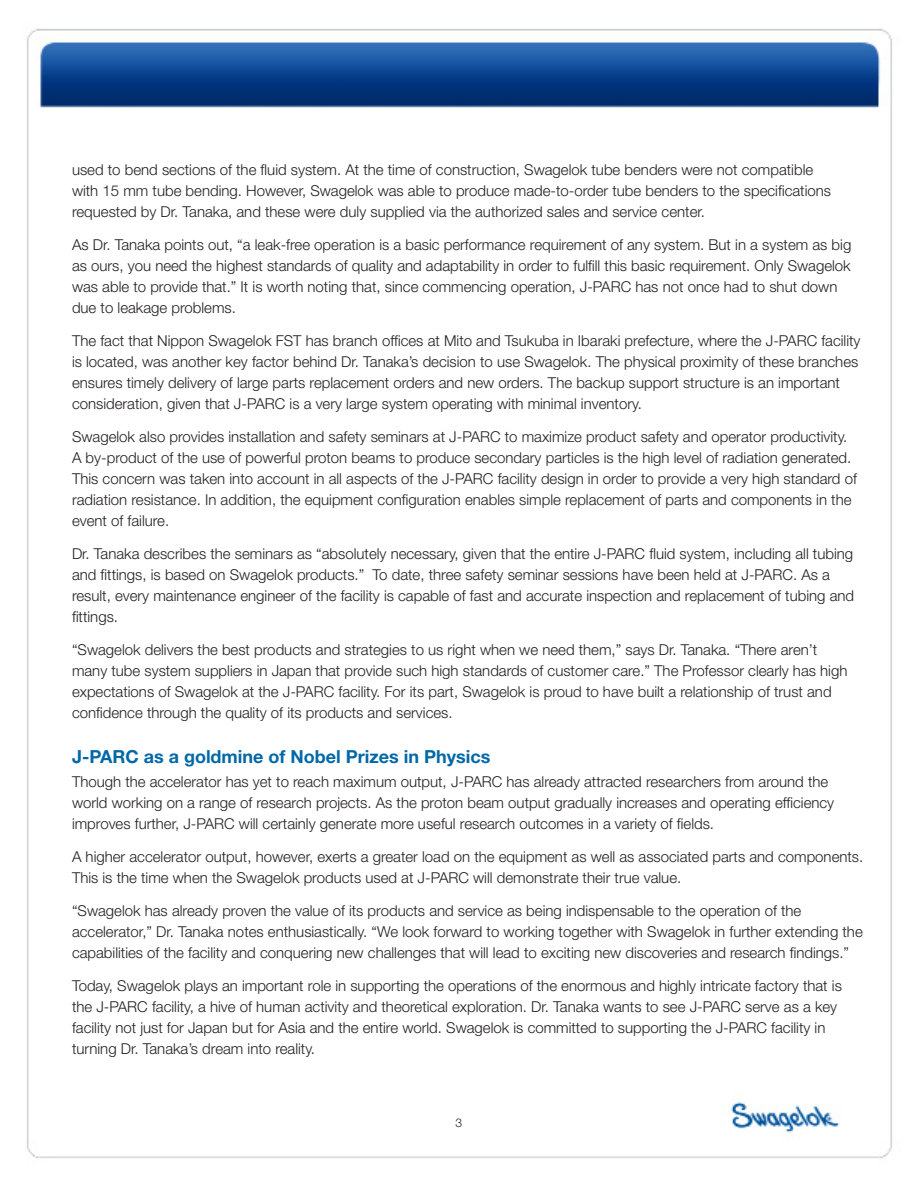
<style>
.page{position:relative;width:918px;height:1188px;background:#fff}
.page>*{position:absolute;margin:0;border:0;box-sizing:border-box;transform-origin:0 0}
.Paragraph_Header{font:700 18px "Helvetica Neue LT Std";color:#0068a9}
.Body_Copy{font:300 15px/21px "Helvetica Neue LT Std";color:#231f20}
.t1{font:300 12px "Helvetica Neue LT Std";color:#231f20}
</style>
<div class="page">
<img style="left:27px;top:28px;width:865px;height:1130px">
<p class="Body_Copy" style="left:72px;top:159px;width:761px">used to bend sections of the fluid system. At the time of construction, Swagelok tube benders were not compatible with 15 mm tube bending. However, Swagelok was able to produce made-to-order tube benders to the specifications requested by Dr. Tanaka, and these were duly supplied via the authorized sales and service center.</p>
<p class="Body_Copy" style="left:72px;top:234px;width:781px">As Dr. Tanaka points out, “a leak-free operation is a basic performance requirement of any system. But in a system as big as ours, you need the highest standards of quality and adaptability in order to fulfill this basic requirement. Only Swagelok was able to provide that.” It is worth noting that, since commencing operation, J-PARC has not once had to shut down due to leakage problems.</p>
<p class="Body_Copy" style="left:72px;top:330px;width:790px">The fact that Nippon Swagelok FST has branch offices at Mito and Tsukuba in Ibaraki prefecture, where the J-PARC facility is located, was another key factor behind Dr. Tanaka’s decision to use Swagelok. The physical proximity of these branches ensures timely delivery of large parts replacement orders and new orders. The backup support structure is an important consideration, given that J-PARC is a very large system operating with minimal inventory.</p>
<p class="Body_Copy" style="left:72px;top:426px;width:786px">Swagelok also provides installation and safety seminars at J-PARC to maximize product safety and operator productivity.<br>A by-product of the use of powerful proton beams to produce secondary particles is the high level of radiation generated.<br>This concern was taken into account in all aspects of the J-PARC facility design in order to provide a very high standard of radiation resistance. In addition, the equipment configuration enables simple replacement of parts and components in the event of failure.</p>
<p class="Body_Copy" style="left:72px;top:543px;width:784px">Dr. Tanaka describes the seminars as “absolutely necessary, given that the entire J-PARC fluid system, including all tubing and fittings, is based on Swagelok products.” To date, three safety seminar sessions have been held at J-PARC. As a result, every maintenance engineer of the facility is capable of fast and accurate inspection and replacement of tubing and fittings.</p>
<p class="Body_Copy" style="left:72px;top:639px;width:777px">“Swagelok delivers the best products and strategies to us right when we need them,” says Dr. Tanaka. “There aren’t many tube system suppliers in Japan that provide such high standards of customer care.” The Professor clearly has high expectations of Swagelok at the J-PARC facility. For its part, Swagelok is proud to have built a relationship of trust and confidence through the quality of its products and services.</p>
<p class="Paragraph_Header" style="left:72px;top:745px;width:420px">J-PARC as a goldmine of Nobel Prizes in Physics</p>
<p class="Body_Copy" style="left:72px;top:771px;width:764px">Though the accelerator has yet to reach maximum output, J-PARC has already attracted researchers from around the world working on a range of research projects. As the proton beam output gradually increases and operating efficiency improves further, J-PARC will certainly generate more useful research outcomes in a variety of fields.</p>
<p class="Body_Copy" style="left:72px;top:846px;width:793px">A higher accelerator output, however, exerts a greater load on the equipment as well as associated parts and components.<br>This is the time when the Swagelok products used at J-PARC will demonstrate their true value.</p>
<p class="Body_Copy" style="left:72px;top:900px;width:792px">“Swagelok has already proven the value of its products and service as being indispensable to the operation of the accelerator,” Dr. Tanaka notes enthusiastically. “We look forward to working together with Swagelok in further extending the capabilities of the facility and conquering new challenges that will lead to exciting new discoveries and research findings.”</p>
<p class="Body_Copy" style="left:72px;top:975px;width:771px">Today, Swagelok plays an important role in supporting the operations of the enormous and highly intricate factory that is the J-PARC facility, a hive of human activity and theoretical exploration. Dr. Tanaka wants to see J-PARC serve as a key facility not just for Japan but for Asia and the entire world. Swagelok is committed to supporting the J-PARC facility in turning Dr. Tanaka’s dream into reality.</p>
<p class="t1" style="left:456px;top:1115px;width:8px">3</p>
</div>
